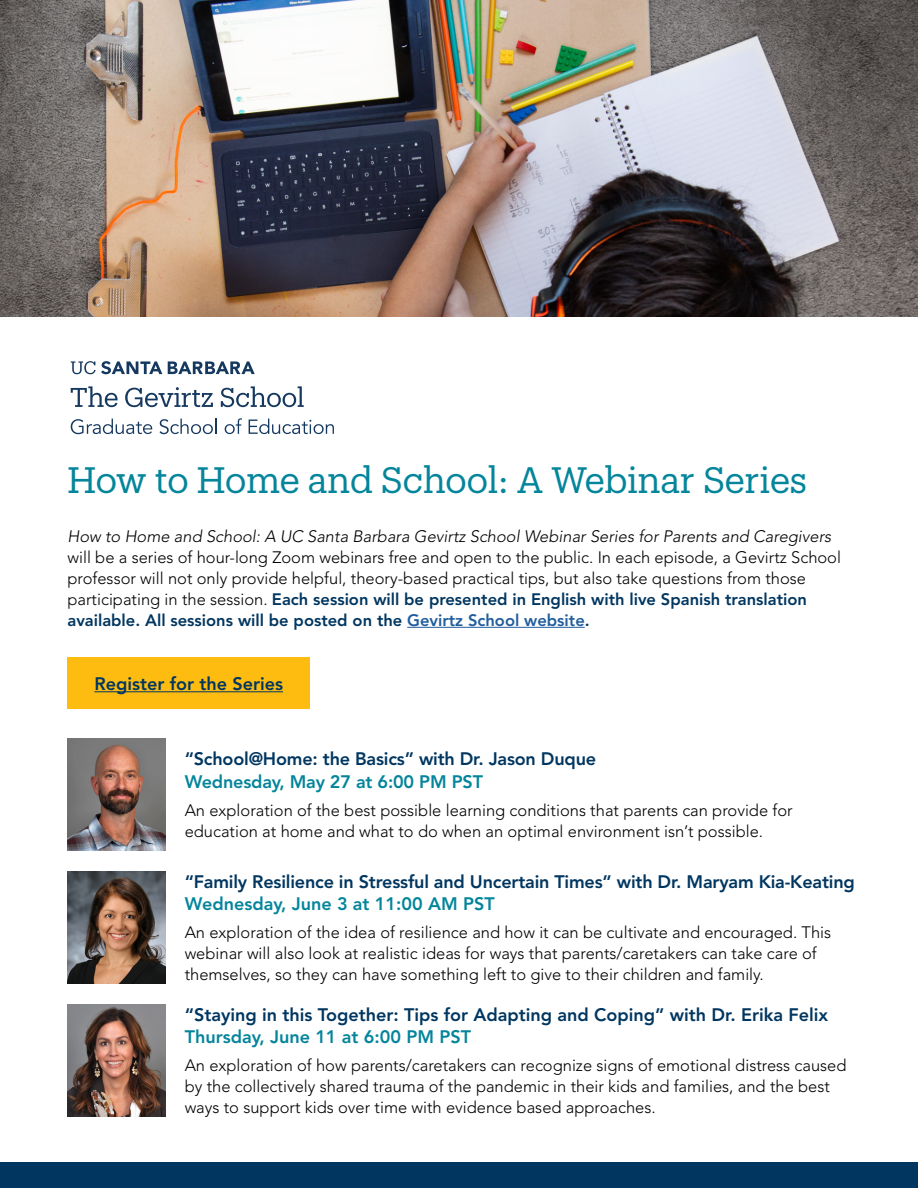
<style>
.page{position:relative;width:918px;height:1188px;background:#fff}
.page>*{position:absolute;margin:0;border:0;box-sizing:border-box;transform-origin:0 0}
.t1{font:36px "Produkt";color:#04859b}
.t2{font:800 18px "Avenir LT Std";letter-spacing:-.01em;color:#003660}
.t3{font:800 18px "Avenir LT Std";color:#04859b}
.t4{font:300 16.5px/21px "Avenir LT Std";color:#000}
.t5{font:italic 300 16.5px "Avenir LT Std";color:#000}
.s1{font-weight:800;color:#003660}
.s2{font-weight:800;color:#215e9e}
</style>
<div class="page">
<div style="left:0;top:1162px;width:918px;height:26px;background:#003660"></div>
<div style="left:68px;top:658px;width:242px;height:51px;background:#febc11"></div>
<img style="left:0;top:0;width:918px;height:317px">
<svg style="left:71px;top:386px;width:47px;height:21px"></svg>
<svg style="left:125px;top:387px;width:88px;height:20px"></svg>
<svg style="left:221px;top:386px;width:83px;height:21px"></svg>
<svg style="left:71px;top:419px;width:81px;height:15px"></svg>
<svg style="left:159px;top:419px;width:58px;height:15px"></svg>
<svg style="left:225px;top:418px;width:17px;height:16px"></svg>
<svg style="left:249px;top:419px;width:85px;height:15px"></svg>
<svg style="left:168px;top:361px;width:87px;height:13px"></svg>
<svg style="left:71px;top:361px;width:91px;height:13px"></svg>
<img style="left:68px;top:738px;width:97px;height:112px">
<img style="left:68px;top:871px;width:97px;height:112px">
<img style="left:68px;top:1004px;width:97px;height:112px">
<hr style="left:407px;top:627px;width:178px;height:1px;background:#215e9e">
<hr style="left:94px;top:691px;width:189px;height:1px;background:#003660">
<h1 class="t1" style="left:68px;top:455px;width:741px">How to Home and School: A Webinar Series</h1>
<p class="t5" style="left:68px;top:526px;width:765px">How to Home and School: A UC Santa Barbara Gevirtz School Webinar Series for Parents and Caregivers</p>
<p class="t4" style="left:68px;top:547px;width:775px">will be a series of hour-long Zoom webinars free and open to the public. In each episode, a Gevirtz School professor will not only provide helpful, theory-based practical tips, but also take questions from those participating in the session. <span class="s1">Each session will be presented in English with live Spanish translation available. All sessions will be posted on the</span> <span class="s2">Gevirtz School website</span><span class="s1">.</span></p>
<p class="t2" style="left:94px;top:673px;width:190px">Register for the Series</p>
<p class="t2" style="left:185px;top:748px;width:413px">“School@Home: the Basics” with Dr. Jason Duque</p>
<p class="t3" style="left:185px;top:771px;width:300px">Wednesday, May 27 at 6:00 PM PST</p>
<p class="t4" style="left:185px;top:799px;width:610px">An exploration of the best possible learning conditions that parents can provide for education at home and what to do when an optimal environment isn’t possible.</p>
<p class="t2" style="left:185px;top:871px;width:672px">“Family Resilience in Stressful and Uncertain Times” with Dr. Maryam Kia-Keating</p>
<p class="t3" style="left:185px;top:893px;width:312px">Wednesday, June 3 at 11:00 AM PST</p>
<p class="t4" style="left:185px;top:922px;width:648px">An exploration of the idea of resilience and how it can be cultivate and encouraged. This webinar will also look at realistic ideas for ways that parents/caretakers can take care of themselves, so they can have something left to give to their children and family.</p>
<p class="t2" style="left:185px;top:1004px;width:645px">“Staying in this Together: Tips for Adapting and Coping” with Dr. Erika Felix</p>
<p class="t3" style="left:185px;top:1026px;width:288px">Thursday, June 11 at 6:00 PM PST</p>
<p class="t4" style="left:185px;top:1055px;width:663px">An exploration of how parents/caretakers can recognize signs of emotional distress caused by the collectively shared trauma of the pandemic in their kids and families, and the best ways to support kids over time with evidence based approaches.</p>
</div>
